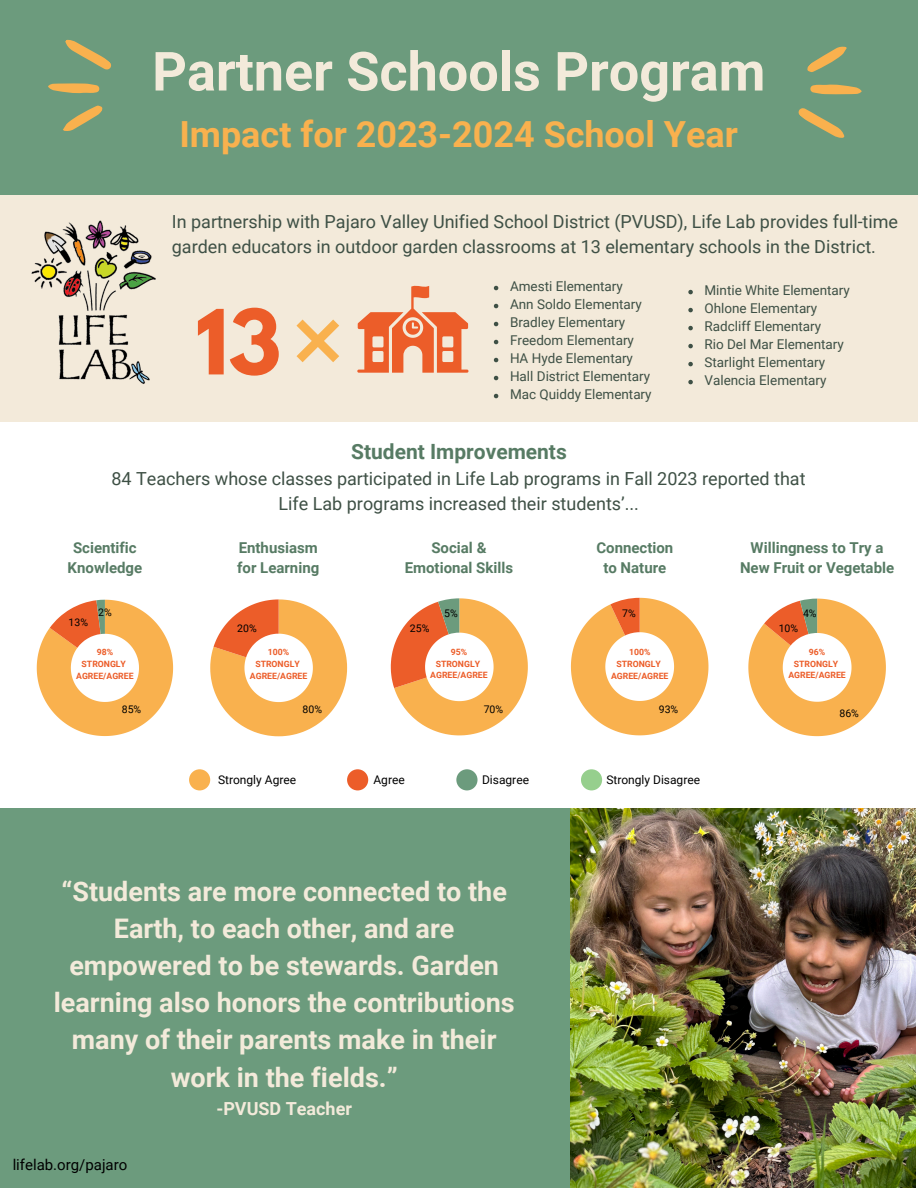
<style>
.page{position:relative;width:918px;height:1188px;background:#fff}
.page>*{position:absolute;margin:0;border:0;box-sizing:border-box;transform-origin:0 0}
.t1{font:700 79.5px "League Spartan";color:#ec5d29}
.t2{font:700 54px "Roboto";color:#f3eada}
.t3{font:700 36px "Roboto";color:#f9b14e}
.t4{font:700 27px/37.2px "Roboto";color:#f3eada;text-align:center}
.t5{font:700 21px "Roboto";color:#577b64}
.t6{font:18px/24.8px "Roboto";color:#3e5045}
.t7{font:700 18px "Roboto";color:#f3eada}
.t8{font:700 15px/20.2px "Roboto";color:#577b64;text-align:center}
.t9{font:15px "Roboto";color:#000}
.t10{font:13.5px "Roboto";color:#3e5045}
.t11{font:12px "Roboto";color:#000}
.t12{font:10.5px "Roboto";color:#000}
.t13{font:700 8.7px "Roboto";color:#ec5d29}
</style>
<div class="page">
<div style="left:0;top:0;width:918px;height:195px;background:#6c9b7d"></div>
<div style="left:0;top:195px;width:918px;height:227px;background:#f3eada"></div>
<img style="left:31px;top:220px;width:125px;height:164px">
<svg style="left:37px;top:600px;width:136px;height:136px"></svg>
<svg style="left:391px;top:598px;width:137px;height:137px"></svg>
<svg style="left:210px;top:599px;width:137px;height:137px"></svg>
<svg style="left:571px;top:598px;width:137px;height:137px"></svg>
<svg style="left:748px;top:599px;width:138px;height:137px"></svg>
<svg style="left:798px;top:46px;width:64px;height:92px"></svg>
<svg style="left:357px;top:285px;width:111px;height:88px"></svg>
<svg style="left:296px;top:320px;width:43px;height:42px"></svg>
<svg style="left:48px;top:39px;width:63px;height:92px"></svg>
<div style="left:189px;top:769px;width:21px;height:21px;background:#f9b14e;border-radius:50%"></div>
<div style="left:0;top:808px;width:915px;height:380px;background:#6c9b7d"></div>
<div style="left:347px;top:769px;width:21px;height:21px;background:#ec5d29;border-radius:50%"></div>
<div style="left:456px;top:769px;width:22px;height:21px;background:#6c9b7d;border-radius:50%"></div>
<div style="left:581px;top:769px;width:21px;height:21px;background:#96cf8d;border-radius:50%"></div>
<img style="left:571px;top:808px;width:344px;height:380px">
<svg style="left:494px;top:286px;width:4px;height:4px"></svg>
<svg style="left:494px;top:304px;width:4px;height:4px"></svg>
<svg style="left:494px;top:322px;width:4px;height:4px"></svg>
<svg style="left:494px;top:340px;width:4px;height:4px"></svg>
<svg style="left:494px;top:358px;width:4px;height:4px"></svg>
<svg style="left:494px;top:376px;width:4px;height:4px"></svg>
<svg style="left:494px;top:394px;width:4px;height:4px"></svg>
<svg style="left:688px;top:290px;width:5px;height:4px"></svg>
<svg style="left:688px;top:308px;width:5px;height:4px"></svg>
<svg style="left:688px;top:326px;width:5px;height:4px"></svg>
<svg style="left:688px;top:344px;width:5px;height:4px"></svg>
<svg style="left:688px;top:362px;width:5px;height:4px"></svg>
<svg style="left:688px;top:380px;width:5px;height:4px"></svg>
<p class="t2" style="left:152px;top:40px;width:615px">Partner Schools Program</p>
<p class="t3" style="left:179px;top:113px;width:560px">Impact for 2023-2024 School Year</p>
<p class="t6" style="left:172px;top:210px;width:728px">In partnership with Pajaro Valley Unified School District (PVUSD), Life Lab provides full-time garden educators in outdoor garden classrooms at 13 elementary schools in the District.</p>
<p class="t1" style="left:196px;top:303px;width:87px">13</p>
<p class="t10" style="left:510px;top:279px;width:114px">Amesti Elementary</p>
<p class="t10" style="left:510px;top:297px;width:133px">Ann Soldo Elementary</p>
<p class="t10" style="left:510px;top:315px;width:117px">Bradley Elementary</p>
<p class="t10" style="left:510px;top:333px;width:125px">Freedom Elementary</p>
<p class="t10" style="left:510px;top:351px;width:124px">HA Hyde Elementary</p>
<p class="t10" style="left:510px;top:369px;width:142px">Hall District Elementary</p>
<p class="t10" style="left:510px;top:387px;width:143px">Mac Quiddy Elementary</p>
<p class="t10" style="left:705px;top:283px;width:147px">Mintie White Elementary</p>
<p class="t10" style="left:705px;top:301px;width:114px">Ohlone Elementary</p>
<h3 class="t10" style="left:705px;top:319px;width:118px">Radcliff Elementary</h3>
<h4 class="t10" style="left:705px;top:337px;width:141px">Rio Del Mar Elementary</h4>
<h4 class="t10" style="left:705px;top:355px;width:122px">Starlight Elementary</h4>
<h4 class="t10" style="left:705px;top:373px;width:123px">Valencia Elementary</h4>
<p class="t5" style="left:351px;top:440px;width:217px">Student Improvements</p>
<p class="t6" style="left:112px;top:467px;width:696px;text-align:center">84 Teachers whose classes participated in Life Lab programs in Fall 2023 reported that<br>Life Lab programs increased their students’...</p>
<h3 class="t8" style="left:68px;top:538px;width:76px">Scientific<br>Knowledge</h3>
<p class="t8" style="left:596px;top:538px;width:78px">Connection to Nature</p>
<p class="t8" style="left:237px;top:538px;width:84px;text-align:left">Enthusiasm for Learning</p>
<p class="t8" style="left:405px;top:538px;width:110px">Social &amp;<br>Emotional Skills</p>
<p class="t8" style="left:740px;top:538px;width:156px">Willingness to Try a<br>New Fruit or Vegetable</p>
<p class="t12" style="left:69px;top:616px;width:21px">13%</p>
<p class="t12" style="left:98px;top:606px;width:15px">2%</p>
<p class="t12" style="left:237px;top:622px;width:21px">20%</p>
<p class="t12" style="left:410px;top:622px;width:21px">25%</p>
<p class="t12" style="left:444px;top:607px;width:15px">5%</p>
<p class="t12" style="left:622px;top:607px;width:15px">7%</p>
<p class="t12" style="left:803px;top:607px;width:15px">4%</p>
<p class="t12" style="left:779px;top:622px;width:21px">10%</p>
<p class="t13" style="left:97px;top:647px;width:18px">98%</p>
<p class="t13" style="left:82px;top:659px;width:46px">STRONGLY</p>
<p class="t13" style="left:76px;top:671px;width:59px">AGREE/AGREE</p>
<p class="t13" style="left:268px;top:647px;width:23px">100%</p>
<p class="t13" style="left:255px;top:659px;width:46px">STRONGLY</p>
<p class="t13" style="left:250px;top:671px;width:59px">AGREE/AGREE</p>
<p class="t13" style="left:451px;top:647px;width:18px">95%</p>
<p class="t13" style="left:436px;top:659px;width:46px">STRONGLY</p>
<p class="t13" style="left:430px;top:670px;width:59px">AGREE/AGREE</p>
<p class="t13" style="left:629px;top:647px;width:23px">100%</p>
<p class="t13" style="left:617px;top:659px;width:46px">STRONGLY</p>
<p class="t13" style="left:611px;top:671px;width:59px">AGREE/AGREE</p>
<p class="t13" style="left:809px;top:647px;width:18px">96%</p>
<p class="t13" style="left:794px;top:659px;width:46px">STRONGLY</p>
<p class="t13" style="left:788px;top:670px;width:59px">AGREE/AGREE</p>
<h4 class="t12" style="left:122px;top:703px;width:21px">85%</h4>
<p class="t12" style="left:303px;top:703px;width:21px">80%</p>
<p class="t12" style="left:484px;top:703px;width:21px">70%</p>
<p class="t12" style="left:659px;top:703px;width:21px">93%</p>
<p class="t12" style="left:840px;top:707px;width:21px">86%</p>
<h1 class="t11" style="left:218px;top:773px;width:80px">Strongly Agree</h1>
<h1 class="t11" style="left:373px;top:773px;width:33px">Agree</h1>
<h1 class="t11" style="left:482px;top:773px;width:48px">Disagree</h1>
<h1 class="t11" style="left:606px;top:773px;width:95px">Strongly Disagree</h1>
<h4 class="t4" style="left:54px;top:873px;width:463px">“Students are more connected to the<br>Earth, to each other, and are empowered to be stewards. Garden learning also honors the contributions many of their parents make in their work in the fields.”</h4>
<h4 class="t7" style="left:216px;top:1098px;width:137px">-PVUSD Teacher</h4>
<p class="t9" style="left:13px;top:1156px;width:116px">lifelab.org/pajaro</p>
</div>
